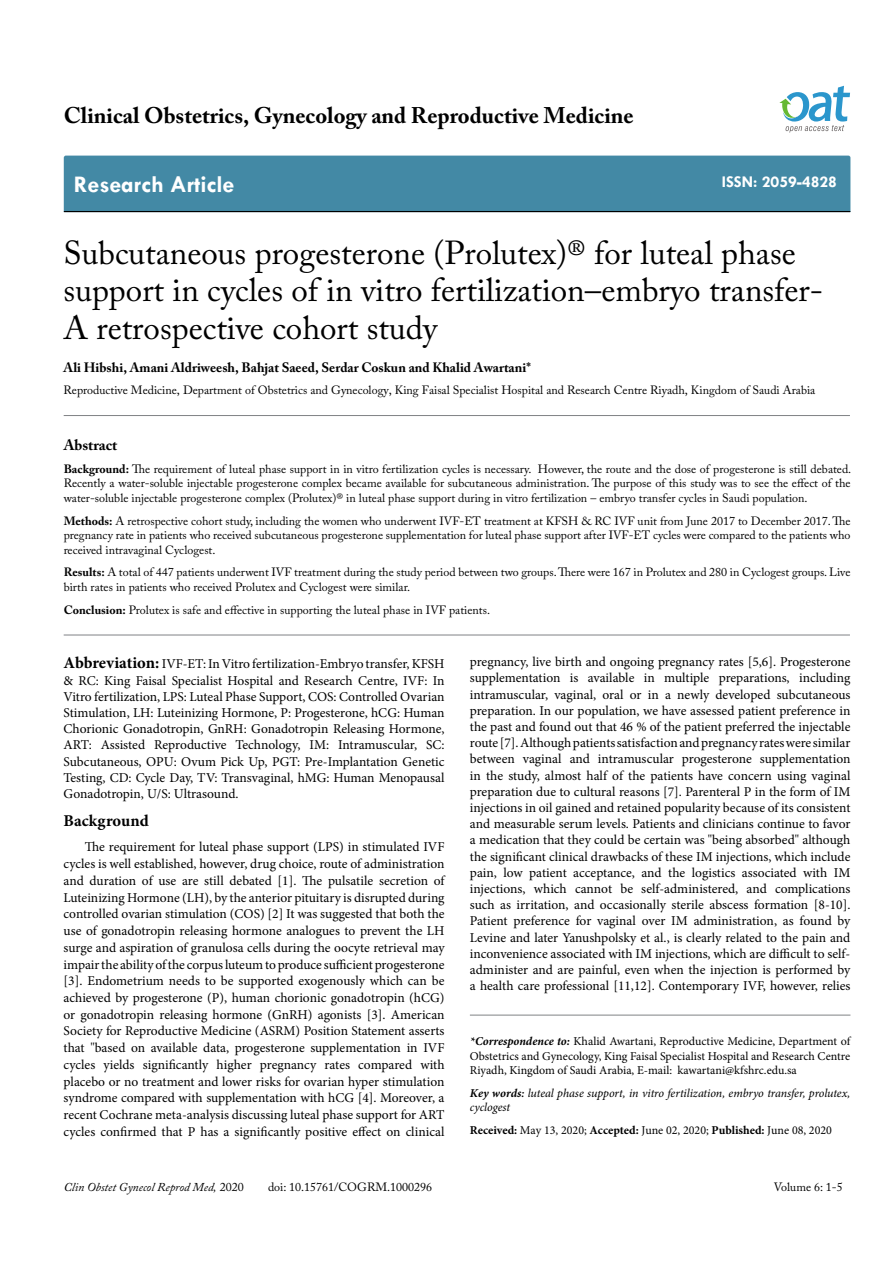
<style>
.page{position:relative;width:893px;height:1263px;background:#fff}
.page>*{position:absolute;margin:0;border:0;box-sizing:border-box;transform-origin:0 0}
.t1{font:33px/37.5px "Adobe Caslon Pro";color:#000}
.t2{font:700 24px "Tw Cen";color:#fff}
.t3{font:700 22.5px "Adobe Caslon Pro";color:#000}
.t4{font:700 16.5px "Tw Cen";color:#fff}
.t5{font:700 16.5px "Minion Pro";color:#000}
.t6{font:700 15px "Adobe Caslon Pro";color:#000}
.t7{font:13.5px/16.2px "Minion Pro";color:#000;text-align:justify}
.t8{font:700 13.5px "Adobe Caslon Pro";color:#000}
.t9{font:12px/14.4px "Adobe Caslon Pro";color:#000;text-align:justify}
.t10{font:12px/14.4px "Minion Pro";color:#000;text-align:justify}
.t11{font:italic 12px/14.4px "Minion Pro";letter-spacing:-.01em;color:#000}
.t12{font:italic 12px "Adobe Caslon Pro";color:#000}
.s1{font-weight:700}
.s2{font-weight:700;font-size:16.5px}
.s3{font-weight:700;font-style:italic}
.s4{font-weight:600}
.s5{font-style:normal}
</style>
<div class="page">
<div style="left:64px;top:156px;width:786px;height:55px;background:#4389a5"></div>
<hr style="left:64px;top:211px;width:786px;height:1px;background:#000">
<svg style="left:779px;top:86px;width:71px;height:47px"></svg>
<hr style="left:64px;top:415px;width:786px;height:1px;background:#808285">
<hr style="left:64px;top:635px;width:786px;height:1px;background:#808285">
<hr style="left:470px;top:1015px;width:380px;height:1px;background:#808285">
<h3 class="t3" style="left:64px;top:102px;width:571px">Clinical Obstetrics, Gynecology and Reproductive Medicine</h3>
<h2 class="t2" style="left:74px;top:170px;width:162px">Research Article</h2>
<p class="t4" style="left:722px;top:172px;width:117px">ISSN: 2059-4828</p>
<h1 class="t1" style="left:64px;top:234px;width:761px">Subcutaneous progesterone (Prolutex)® for luteal phase support in cycles of in vitro fertilization–embryo transfer-<br>A retrospective cohort study</h1>
<p class="t8" style="left:64px;top:359px;width:469px">Ali Hibshi, Amani Aldriweesh, Bahjat Saeed, Serdar Coskun and Khalid Awartani*</p>
<p class="t9" style="left:64px;top:383px;width:753px">Reproductive Medicine, Department of Obstetrics and Gynecology, King Faisal Specialist Hospital and Research Centre Riyadh, Kingdom of Saudi Arabia</p>
<p class="t6" style="left:64px;top:436px;width:55px">Abstract</p>
<p class="t9" style="left:64px;top:462px;width:789px"><span class="s1">Background:</span> The requirement of luteal phase support in in vitro fertilization cycles is necessary. However, the route and the dose of progesterone is still debated.<br>Recently a water-soluble injectable progesterone complex became available for subcutaneous administration. The purpose of this study was to see the effect of the water-soluble injectable progesterone complex (Prolutex)® in luteal phase support during in vitro fertilization – embryo transfer cycles in Saudi population.</p>
<p class="t9" style="left:64px;top:513px;width:788px"><span class="s1">Methods:</span> A retrospective cohort study, including the women who underwent IVF-ET treatment at KFSH &amp; RC IVF unit from June 2017 to December 2017. The pregnancy rate in patients who received subcutaneous progesterone supplementation for luteal phase support after IVF-ET cycles were compared to the patients who received intravaginal Cyclogest.</p>
<p class="t9" style="left:64px;top:565px;width:788px"><span class="s1">Results:</span> A total of 447 patients underwent IVF treatment during the study period between two groups. There were 167 in Prolutex and 280 in Cyclogest groups. Live birth rates in patients who received Prolutex and Cyclogest were similar.</p>
<p class="t9" style="left:64px;top:602px;width:428px"><span class="s1">Conclusion:</span> Prolutex is safe and effective in supporting the luteal phase in IVF patients.</p>
<p class="t7" style="left:64px;top:656px;width:382px"><span class="s2">Abbreviation:</span> IVF-ET: In Vitro fertilization-Embryo transfer, KFSH &amp; RC: King Faisal Specialist Hospital and Research Centre, IVF: In Vitro fertilization, LPS: Luteal Phase Support, COS: Controlled Ovarian Stimulation, LH: Luteinizing Hormone, P: Progesterone, hCG: Human Chorionic Gonadotropin, GnRH: Gonadotropin Releasing Hormone, ART: Assisted Reproductive Technology, IM: Intramuscular, SC:<br>Subcutaneous, OPU: Ovum Pick Up, PGT: Pre-Implantation Genetic Testing, CD: Cycle Day, TV: Transvaginal, hMG: Human Menopausal Gonadotropin, U/S: Ultrasound.</p>
<p class="t5" style="left:64px;top:809px;width:87px">Background</p>
<p class="t7" style="left:64px;top:839px;width:382px;line-height:16.8px;text-indent:21px">The requirement for luteal phase support (LPS) in stimulated IVF cycles is well established, however, drug choice, route of administration and duration of use are still debated [1]. The pulsatile secretion of Luteinizing Hormone (LH), by the anterior pituitary is disrupted during controlled ovarian stimulation (COS) [2] It was suggested that both the use of gonadotropin releasing hormone analogues to prevent the LH surge and aspiration of granulosa cells during the oocyte retrieval may impair the ability of the corpus luteum to produce sufficient progesterone [3]. Endometrium needs to be supported exogenously which can be achieved by progesterone (P), human chorionic gonadotropin (hCG) or gonadotropin releasing hormone (GnRH) agonists [3]. American Society for Reproductive Medicine (ASRM) Position Statement asserts that "based on available data, progesterone supplementation in IVF cycles yields significantly higher pregnancy rates compared with placebo or no treatment and lower risks for ovarian hyper stimulation syndrome compared with supplementation with hCG [4]. Moreover, a recent Cochrane meta-analysis discussing luteal phase support for ART cycles confirmed that P has a significantly positive effect on clinical</p>
<p class="t7" style="left:470px;top:654px;width:382px">pregnancy, live birth and ongoing pregnancy rates [5,6]. Progesterone supplementation is available in multiple preparations, including intramuscular, vaginal, oral or in a newly developed subcutaneous preparation. In our population, we have assessed patient preference in the past and found out that 46 % of the patient preferred the injectable route [7]. Although patients satisfaction and pregnancy rates were similar between vaginal and intramuscular progesterone supplementation in the study, almost half of the patients have concern using vaginal preparation due to cultural reasons [7]. Parenteral P in the form of IM injections in oil gained and retained popularity because of its consistent and measurable serum levels. Patients and clinicians continue to favor a medication that they could be certain was "being absorbed" although the significant clinical drawbacks of these IM injections, which include pain, low patient acceptance, and the logistics associated with IM injections, which cannot be self-administered, and complications such as irritation, and occasionally sterile abscess formation [8-10].<br>Patient preference for vaginal over IM administration, as found by Levine and later Yanushpolsky et al., is clearly related to the pain and inconvenience associated with IM injections, which are difficult to self&shy;administer and are painful, even when the injection is performed by a health care professional [11,12]. Contemporary IVF, however, relies</p>
<p class="t10" style="left:470px;top:1034px;width:382px"><span class="s3">*Correspondence to:</span> Khalid Awartani, Reproductive Medicine, Department of Obstetrics and Gynecology, King Faisal Specialist Hospital and Research Centre Riyadh, Kingdom of Saudi Arabia, E-mail: kawartani@kfshrc.edu.sa</p>
<p class="t11" style="left:470px;top:1086px;width:382px"><span class="s1">Key words</span><span class="s4">:</span> luteal phase support, in vitro fertilization, embryo transfer, prolutex, cyclogest</p>
<p class="t10" style="left:470px;top:1123px;width:364px"><span class="s1">Received:</span> May 13, 2020; <span class="s1">Accepted:</span> June 02, 2020; <span class="s1">Published:</span> June 08, 2020</p>
<p class="t12" style="left:64px;top:1180px;width:181px">Clin Obstet Gynecol Reprod Med, <span class="s5">2020</span></p>
<p class="t9" style="left:268px;top:1180px;width:166px">doi: 10.15761/COGRM.1000296</p>
<p class="t9" style="left:774px;top:1180px;width:71px">Volume 6: 1-5</p>
</div>
